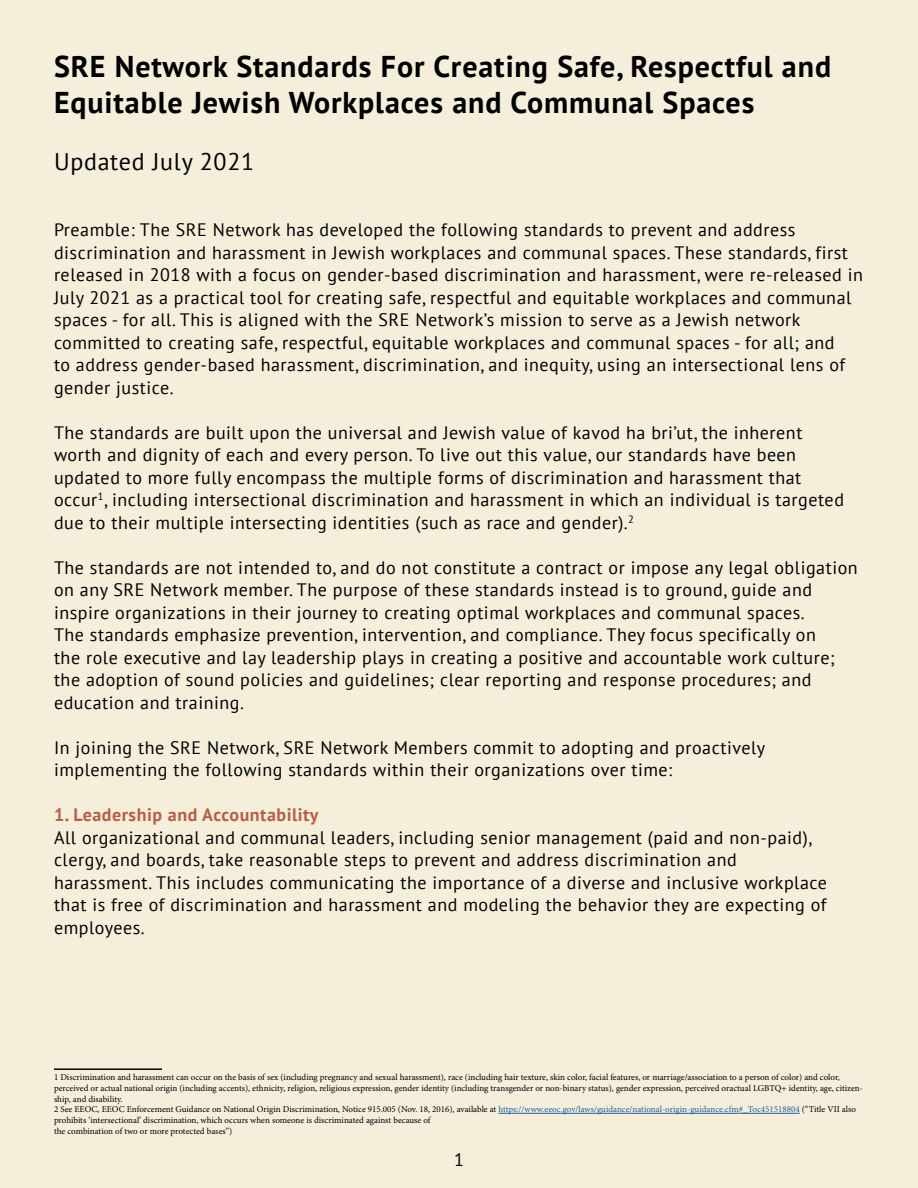
<style>
.page{position:relative;width:918px;height:1188px;background:#f5eedb}
.page>*{position:absolute;margin:0;border:0;box-sizing:border-box;transform-origin:0 0}
.t1{font:700 30px/36px "PT Sans";letter-spacing:.03em;color:#000}
.t2{font:24px "PT Sans";letter-spacing:.03em;color:#000}
.t3{font:18px/22.5px "PT Sans";letter-spacing:.03em;color:#000}
.t4{font:700 18px "PT Sans";letter-spacing:.03em;color:#b55f47}
.t5{font:9px/10.8px "Minion Pro";color:#000}
.s1{color:#215e9e}
</style>
<div class="page">
<hr style="left:54px;top:1068px;width:108px;height:2px;background:#000">
<hr style="left:498px;top:1113px;width:302px;height:1px;background:#215e9e">
<h1 class="t1" style="left:54px;top:47px;width:779px">SRE Network Standards For Creating Safe, Respectful and<br>Equitable Jewish Workplaces and Communal Spaces</h1>
<h2 class="t2" style="left:54px;top:146px;width:202px">Updated July 2021</h2>
<p class="t3" style="left:54px;top:218px;width:811px">Preamble: The SRE Network has developed the following standards to prevent and address discrimination and harassment in Jewish workplaces and communal spaces. These standards, first released in 2018 with a focus on gender-based discrimination and harassment, were re-released in July 2021 as a practical tool for creating safe, respectful and equitable workplaces and communal spaces - for all. This is aligned with the SRE Network’s mission to serve as a Jewish network committed to creating safe, respectful, equitable workplaces and communal spaces - for all; and<br>to address gender-based harassment, discrimination, and inequity, using an intersectional lens of gender justice.</p>
<p class="t3" style="left:54px;top:421px;width:792px">The standards are built upon the universal and Jewish value of kavod ha bri’ut, the inherent worth and dignity of each and every person. To live out this value, our standards have been updated to more fully encompass the multiple forms of discrimination and harassment that occur<sup>1</sup>, including intersectional discrimination and harassment in which an individual is targeted due to their multiple intersecting identities (such as race and gender).<sup>2</sup></p>
<p class="t3" style="left:54px;top:556px;width:805px">The standards are not intended to, and do not constitute a contract or impose any legal obligation on any SRE Network member. The purpose of these standards instead is to ground, guide and inspire organizations in their journey to creating optimal workplaces and communal spaces.<br>The standards emphasize prevention, intervention, and compliance. They focus specifically on<br>the role executive and lay leadership plays in creating a positive and accountable work culture; the adoption of sound policies and guidelines; clear reporting and response procedures; and education and training.</p>
<p class="t3" style="left:54px;top:736px;width:713px">In joining the SRE Network, SRE Network Members commit to adopting and proactively implementing the following standards within their organizations over time:</p>
<p class="t4" style="left:54px;top:803px;width:266px">1. Leadership and Accountability</p>
<p class="t3" style="left:54px;top:826px;width:774px">All organizational and communal leaders, including senior management (paid and non-paid), clergy, and boards, take reasonable steps to prevent and address discrimination and harassment. This includes communicating the importance of a diverse and inclusive workplace that is free of discrimination and harassment and modeling the behavior they are expecting of employees.</p>
<p class="t5" style="left:54px;top:1072px;width:811px">1 Discrimination and harassment can occur on the basis of sex (including pregnancy and sexual harassment), race (including hair texture, skin color, facial features, or marriage/association to a person of color) and color, perceived or actual national origin (including accents), ethnicity, religion, religious expression, gender identity (including transgender or non-binary status), gender expression, perceived oractual LGBTQ+ identity, age, citizen&shy;ship, and disability.<br>2 See EEOC, EEOC Enforcement Guidance on National Origin Discrimination, Notice 915.005 (Nov. 18, 2016), available at <span class="s1">https://www.eeoc.gov/laws/guidance/national-origin-guidance.cfm#_Toc451518804</span> (“Title VII also prohibits ‘intersectional’ discrimination, which occurs when someone is discriminated against because of<br>the combination of two or more protected bases”)</p>
<p class="t3" style="left:454px;top:1148px;width:11px">1</p>
</div>
